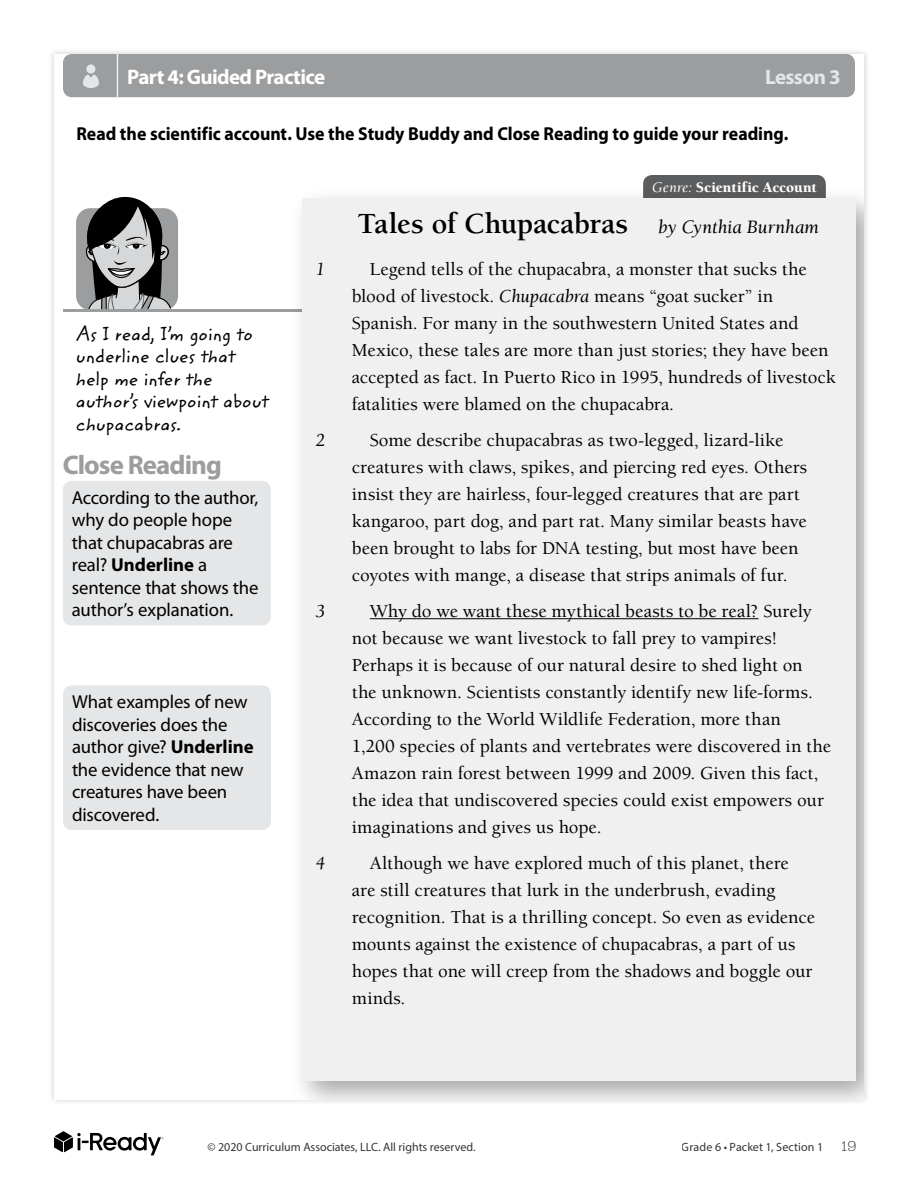
<style>
.page{position:relative;width:918px;height:1188px;background:#fff}
.page>*{position:absolute;margin:0;border:0;box-sizing:border-box;transform-origin:0 0}
.t1{font:700 30px "Berkeley Std";letter-spacing:-.015em;color:#000}
.t2{font:700 27px "Myriad Pro";letter-spacing:-.035em;color:#9b9d9f}
.t3{font:700 21px "Myriad Pro";letter-spacing:-.03em;color:#fff}
.t4{font:700 21px "Myriad Pro";letter-spacing:-.03em;color:#e5e6e7}
.t5{font:500 18.75px/27px "Berkeley Std";color:#000}
.t6{font:18.75px/22.5px "Myriad Pro";letter-spacing:-.01em;color:#000}
.t7{font:18.75px/22.5px "Zemke Hand ITC Std";color:#000}
.t8{font:700 18.75px "Myriad Pro";color:#000;scale:.95 1}
.t9{font:italic 18.75px "Berkeley Std";color:#000}
.t10{font:900 15px "Berkeley Std";color:#fff}
.t11{font:12px "Myriad Pro";color:#000}
.s1{font-weight:400;font-style:italic}
.s2{font-weight:400;font-style:italic;font-size:19.5px}
.s3{font-weight:700}
.s4{font-family:"Jubilat";font-weight:300;font-size:15px}
</style>
<div class="page">
<svg style="left:54px;top:1131px;width:110px;height:24px"></svg>
<div style="left:48px;top:48px;width:823px;height:1058px;background:#f3f3f3"></div>
<div style="left:54px;top:54px;width:810px;height:1046px;background:#fff"></div>
<div style="left:63px;top:54px;width:792px;height:43px;background:#9b9d9f;border-radius:9px"></div>
<hr style="left:117px;top:54px;width:1px;height:44px;background:#f0f0f1">
<div style="left:86px;top:64px;width:9px;height:10px;background:#e5e6e7;border-radius:50%"></div>
<svg style="left:83px;top:74px;width:16px;height:14px"></svg>
<div style="left:76px;top:208px;width:102px;height:102px;background:#9b9d9f;border-radius:14px"></div>
<svg style="left:80px;top:197px;width:98px;height:112px"></svg>
<hr style="left:63px;top:309px;width:240px;height:3px;background:#9b9d9f">
<div style="left:643px;top:175px;width:183px;height:47px;background:#5c5d5f;border-radius:9px"></div>
<div style="left:290px;top:186px;width:574px;height:914px;background:#000;opacity:.35"></div>
<div style="left:302px;top:198px;width:553px;height:883px;background:#f0f0f1"></div>
<hr style="left:370px;top:618px;width:389px;height:1px;background:#000">
<div style="left:63px;top:481px;width:208px;height:144px;background:#e5e6e7;border-radius:9px"></div>
<div style="left:63px;top:685px;width:208px;height:145px;background:#e5e6e7;border-radius:9px"></div>
<p class="t3" style="left:127px;top:65px;width:199px">Part 4: Guided Practice</p>
<p class="t4" style="left:765px;top:65px;width:77px">Lesson 3</p>
<p class="t8" style="left:76px;top:123px;width:751px">Read the scientific account. Use the Study Buddy and Close Reading to guide your reading.</p>
<p class="t10" style="left:652px;top:179px;width:166px"><span class="s1">Genre:</span> Scientific Account</p>
<h1 class="t1" style="left:357px;top:207px;width:463px">Tales of Chupacabras <span class="s2">by Cynthia Burnham</span></h1>
<p class="t9" style="left:316px;top:259px;width:11px">1</p>
<p class="t5" style="left:352px;top:256px;width:486px;text-indent:18px">Legend tells of the chupacabra, a monster that sucks the blood of livestock. <span class="s1">Chupacabra</span> means “goat sucker” in Spanish. For many in the southwestern United States and Mexico, these tales are more than just stories; they have been accepted as fact. In Puerto Rico in 1995, hundreds of livestock fatalities were blamed on the chupacabra.</p>
<p class="t9" style="left:316px;top:430px;width:11px">2</p>
<p class="t5" style="left:352px;top:427px;width:457px;text-indent:18px">Some describe chupacabras as two-legged, lizard-like creatures with claws, spikes, and piercing red eyes. Others insist they are hairless, four-legged creatures that are part kangaroo, part dog, and part rat. Many similar beasts have been brought to labs for DNA testing, but most have been coyotes with mange, a disease that strips animals of fur.</p>
<p class="t9" style="left:316px;top:601px;width:11px">3</p>
<p class="t5" style="left:352px;top:598px;width:481px;text-indent:18px">Why do we want these mythical beasts to be real? Surely not because we want livestock to fall prey to vampires!<br>Perhaps it is because of our natural desire to shed light on the unknown. Scientists constantly identify new life-forms.<br>According to the World Wildlife Federation, more than<br>1,200 species of plants and vertebrates were discovered in the Amazon rain forest between 1999 and 2009. Given this fact, the idea that undiscovered species could exist empowers our imaginations and gives us hope.</p>
<p class="t9" style="left:316px;top:853px;width:11px">4</p>
<p class="t5" style="left:352px;top:850px;width:465px;text-indent:18px">Although we have explored much of this planet, there are still creatures that lurk in the underbrush, evading recognition. That is a thrilling concept. So even as evidence mounts against the existence of chupacabras, a part of us hopes that one will creep from the shadows and boggle our minds.</p>
<p class="t7" style="left:76px;top:323px;width:194px">As I read, I’m going to underline clues that help me infer the author’s viewpoint about chupacabras.</p>
<h2 class="t2" style="left:63px;top:450px;width:161px">Close Reading</h2>
<p class="t6" style="left:72px;top:487px;width:188px">According to the author, why do people hope that chupacabras are real? <span class="s3">Underline</span> a sentence that shows the author’s explanation.</p>
<p class="t6" style="left:72px;top:691px;width:183px">What examples of new discoveries does the author give? <span class="s3">Underline </span>the evidence that new creatures have been discovered.</p>
<p class="t11" style="left:207px;top:1139px;width:270px">© 2020 Curriculum Associates, LLC. All rights reserved.</p>
<p class="t11" style="left:682px;top:1139px;width:176px">Grade 6 • Packet 1, Section 1 <span class="s4">19</span></p>
</div>
